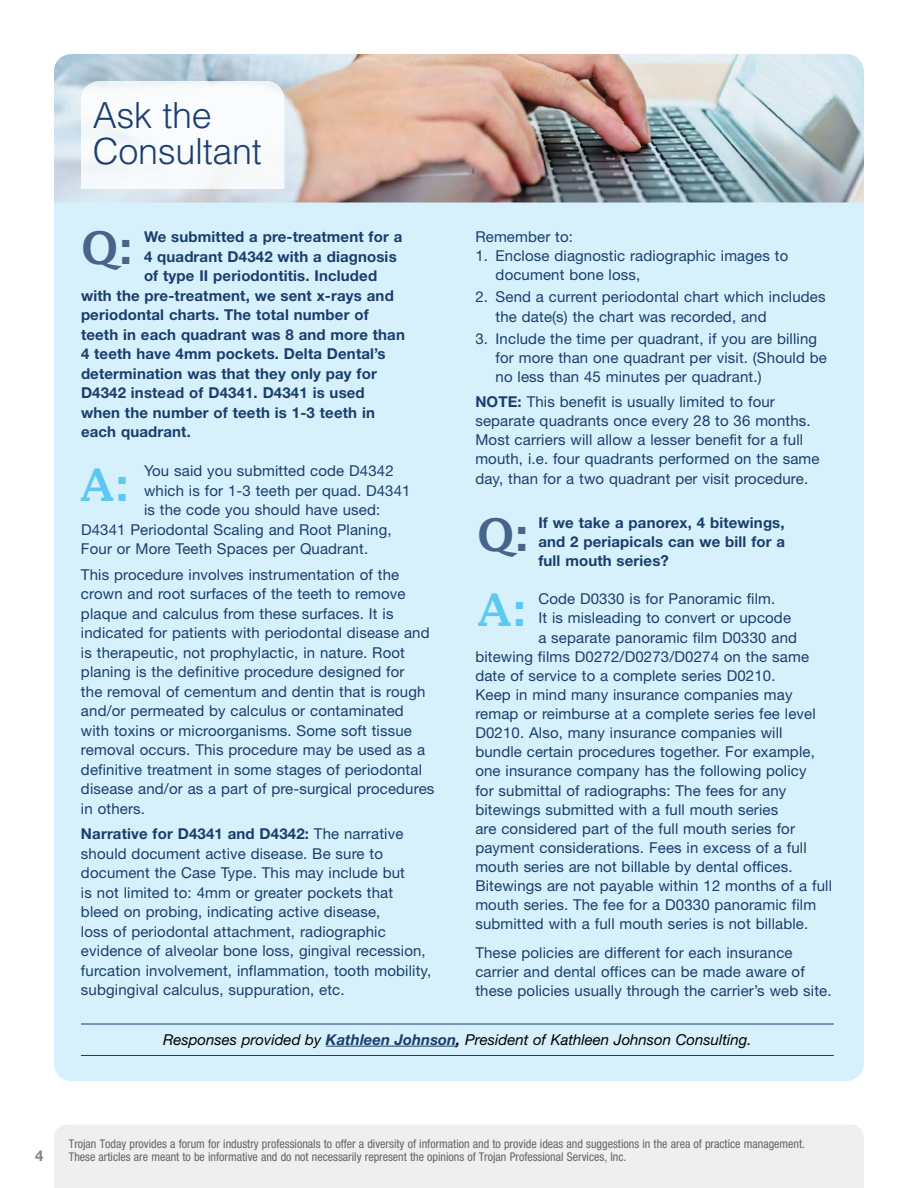
<style>
.page{position:relative;width:918px;height:1188px;background:#fff}
.page>*{position:absolute;margin:0;border:0;box-sizing:border-box;transform-origin:0 0}
.t1{font:600 45.3px "Lucida Fax";color:#5dc9f3}
.t2{font:600 45.3px "Lucida Fax";color:#48648a}
.t3{font:300 36px/36px "Helvetica LT Std";letter-spacing:-.01em;color:#1b3d6d}
.t4{font:15px/19.5px "Helvetica Neue LT Std";letter-spacing:.01em;color:#1b3d6d}
.t5{font:700 15px/19px "Helvetica Neue LT Std";letter-spacing:.01em;color:#1b3d6d;text-align:justify}
.t6{font:italic 15px "Helvetica Neue LT Std";color:#000}
.t7{font:700 15px "Helvetica Neue LT Std";color:#828385}
.t8{font:condensed 12px/13.5px "Helvetica Neue LT Std";color:#636466}
.s1{font-weight:700}
.s2{font-weight:700;color:#1b3d6d}
</style>
<div class="page">
<div style="left:54px;top:1125px;width:810px;height:63px;background:#efeff0"></div>
<img style="left:54px;top:54px;width:810px;height:148px">
<svg style="left:80px;top:80px;width:205px;height:110px"></svg>
<div style="left:54px;top:202px;width:810px;height:879px;background:#d6f1fc"></div>
<hr style="left:81px;top:1024px;width:753px;height:1px;background:#1b3d6d">
<hr style="left:81px;top:1055px;width:753px;height:1px;background:#1b3d6d">
<hr style="left:326px;top:1046px;width:130px;height:1px;background:#1b3d6d">
<h2 class="t3" style="left:93px;top:97px;width:170px">Ask the<br>Consultant</h2>
<h1 class="t2" style="left:81px;top:222px;width:54px">Q:</h1>
<p class="t5" style="left:144px;top:227px;width:260px">We submitted a pre-treatment for a</p>
<p class="t5" style="left:144px;top:246px;width:254px">4 quadrant D4342 with a diagnosis</p>
<p class="t5" style="left:144px;top:266px;width:235px">of type II periodontitis. Included</p>
<p class="t5" style="left:81px;top:285px;width:314px">with the pre-treatment, we sent x-rays and</p>
<p class="t5" style="left:81px;top:305px;width:289px">periodontal charts. The total number of</p>
<p class="t5" style="left:81px;top:324px;width:325px">teeth in each quadrant was 8 and more than</p>
<p class="t5" style="left:81px;top:344px;width:306px">4 teeth have 4mm pockets. Delta Dental’s</p>
<p class="t5" style="left:81px;top:363px;width:297px">determination was that they only pay for</p>
<p class="t5" style="left:81px;top:383px;width:285px">D4342 instead of D4341. D4341 is used</p>
<p class="t5" style="left:81px;top:402px;width:295px">when the number of teeth is 1-3 teeth in</p>
<p class="t5" style="left:81px;top:422px;width:111px">each quadrant.</p>
<p class="t4" style="left:144px;top:461px;width:251px">You said you submitted code D4342</p>
<p class="t4" style="left:144px;top:480px;width:268px">which is for 1-3 teeth per quad. D4341</p>
<p class="t4" style="left:144px;top:500px;width:238px">is the code you should have used:</p>
<p class="t4" style="left:81px;top:519px;width:312px">D4341 Periodontal Scaling and Root Planing,</p>
<p class="t4" style="left:81px;top:539px;width:289px">Four or More Teeth Spaces per Quadrant.</p>
<p class="t4" style="left:81px;top:564px;width:355px">This procedure involves instrumentation of the crown and root surfaces of the teeth to remove plaque and calculus from these surfaces. It is indicated for patients with periodontal disease and is therapeutic, not prophylactic, in nature. Root planing is the definitive procedure designed for<br>the removal of cementum and dentin that is rough and/or permeated by calculus or contaminated with toxins or microorganisms. Some soft tissue removal occurs. This procedure may be used as a definitive treatment in some stages of periodontal disease and/or as a part of pre-surgical procedures in others.</p>
<p class="t4" style="left:81px;top:824px;width:352px"><span class="s1">Narrative for D4341 and D4342:</span> The narrative should document active disease. Be sure to document the Case Type. This may include but<br>is not limited to: 4mm or greater pockets that bleed on probing, indicating active disease,<br>loss of periodontal attachment, radiographic evidence of alveolar bone loss, gingival recession, furcation involvement, inflammation, tooth mobility, subgingival calculus, suppuration, etc.</p>
<h1 class="t1" style="left:80px;top:459px;width:51px">A:</h1>
<p class="t4" style="left:475px;top:227px;width:99px">Remember to:</p>
<p class="t4" style="left:496px;top:246px;width:294px;text-indent:-20px">1. Enclose diagnostic radiographic images to document bone loss,</p>
<p class="t4" style="left:496px;top:287px;width:332px;text-indent:-20px">2. Send a current periodontal chart which includes the date(s) the chart was recorded, and</p>
<p class="t4" style="left:496px;top:328px;width:333px;text-indent:-20px">3. Include the time per quadrant, if you are billing for more than one quadrant per visit. (Should be no less than 45 minutes per quadrant.)</p>
<p class="t4" style="left:475px;top:392px;width:346px"><span class="s1">NOTE:</span> This benefit is usually limited to four separate quadrants once every 28 to 36 months.<br>Most carriers will allow a lesser benefit for a full mouth, i.e. four quadrants performed on the same day, than for a two quadrant per visit procedure.</p>
<p class="t5" style="left:538px;top:513px;width:248px">If we take a panorex, 4 bitewings, and 2 periapicals can we bill for a full mouth series?</p>
<p class="t4" style="left:538px;top:589px;width:238px">Code D0330 is for Panoramic film.</p>
<p class="t4" style="left:538px;top:608px;width:254px">It is misleading to convert or upcode</p>
<p class="t4" style="left:538px;top:627px;width:260px">a separate panoramic film D0330 and</p>
<p class="t4" style="left:475px;top:646px;width:335px">bitewing films D0272/D0273/D0274 on the same</p>
<p class="t4" style="left:475px;top:665px;width:302px">date of service to a complete series D0210.</p>
<p class="t4" style="left:475px;top:685px;width:319px">Keep in mind many insurance companies may</p>
<p class="t4" style="left:475px;top:704px;width:342px">remap or reimburse at a complete series fee level</p>
<p class="t4" style="left:475px;top:723px;width:309px">D0210. Also, many insurance companies will</p>
<p class="t4" style="left:475px;top:742px;width:341px">bundle certain procedures together. For example,</p>
<p class="t4" style="left:475px;top:761px;width:333px">one insurance company has the following policy</p>
<p class="t4" style="left:475px;top:780px;width:313px">for submittal of radiographs: The fees for any</p>
<p class="t4" style="left:475px;top:799px;width:304px">bitewings submitted with a full mouth series</p>
<p class="t4" style="left:475px;top:818px;width:321px">are considered part of the full mouth series for</p>
<p class="t4" style="left:475px;top:838px;width:333px">payment considerations. Fees in excess of a full</p>
<p class="t4" style="left:475px;top:857px;width:319px">mouth series are not billable by dental offices.</p>
<p class="t4" style="left:475px;top:876px;width:358px">Bitewings are not payable within 12 months of a full</p>
<p class="t4" style="left:475px;top:895px;width:342px">mouth series. The fee for a D0330 panoramic film</p>
<p class="t4" style="left:475px;top:914px;width:334px">submitted with a full mouth series is not billable.</p>
<p class="t4" style="left:475px;top:942px;width:358px">These policies are different for each insurance carrier and dental offices can be made aware of these policies usually through the carrier’s web site.</p>
<h1 class="t2" style="left:477px;top:509px;width:54px">Q:</h1>
<h1 class="t1" style="left:477px;top:584px;width:51px">A:</h1>
<p class="t6" style="left:163px;top:1030px;width:590px">Responses provided by <span class="s2">Kathleen Johnson</span><span class="s1">,</span> President of Kathleen Johnson Consulting.</p>
<p class="t7" style="left:35px;top:1147px;width:10px">4</p>
<p class="t8" style="left:69px;top:1137px;width:738px">Trojan Today provides a forum for industry professionals to offer a diversity of information and to provide ideas and suggestions in the area of practice management.<br>These articles are meant to be informative and do not necessarily represent the opinions of Trojan Professional Services, Inc.</p>
</div>
